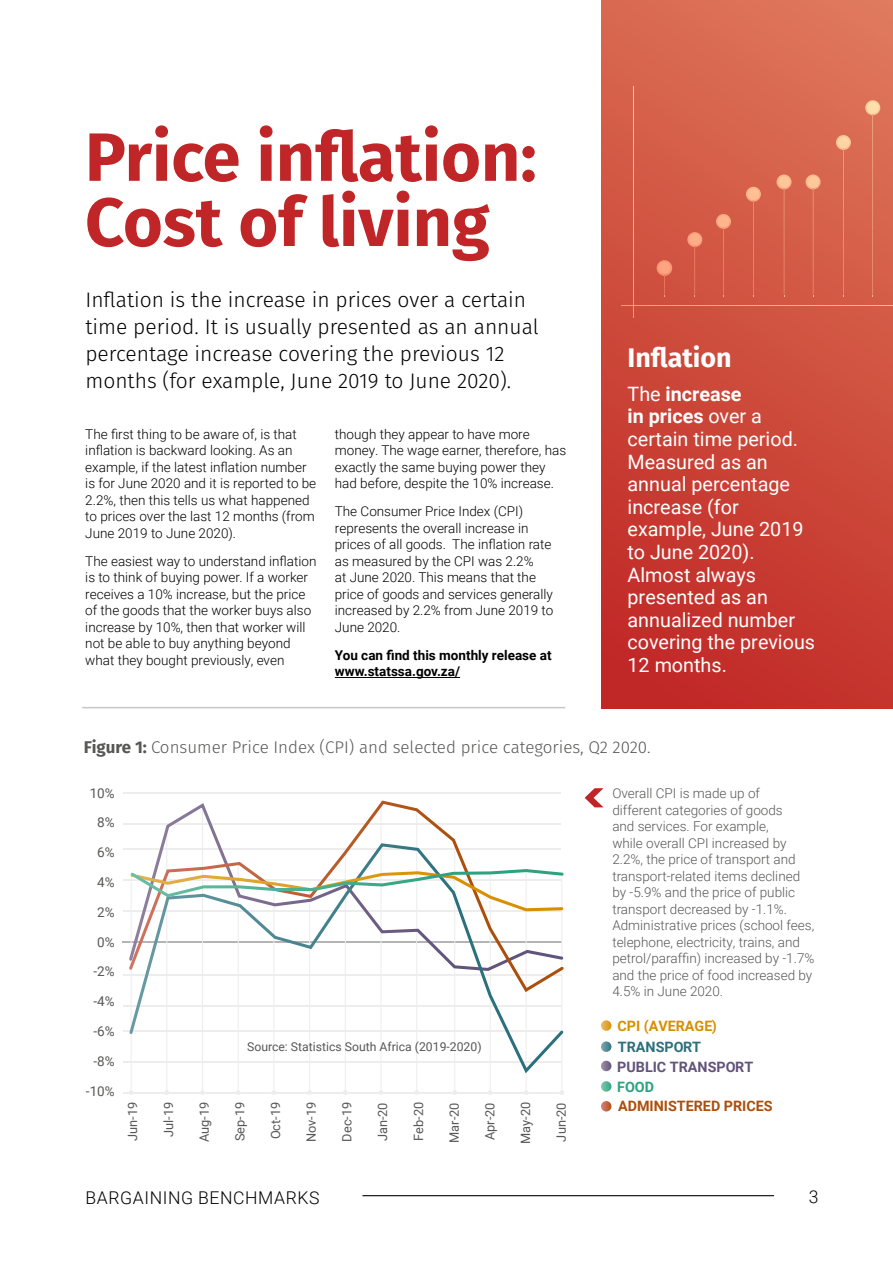
<style>
.page{position:relative;width:893px;height:1263px;background:#fff}
.page>*{position:absolute;margin:0;border:0;box-sizing:border-box;transform-origin:0 0}
.t1{font:700 68.25px/65.1px "Fira Sans";color:#c02627}
.t2{font:700 26.85px "Fira Sans";color:#fff}
.t3{font:300 21px/27px "Fira Sans";color:#000}
.t4{font:19.8px/22.6px "Roboto";color:#fff}
.t5{font:300 17.55px "Roboto";letter-spacing:.035em;color:#000}
.t6{font:300 16.95px "Fira Sans";color:#575756}
.t7{font:700 14.25px "Roboto";color:#ab4f0b}
.t8{font:700 14.25px "Roboto";color:#62537b}
.t9{font:700 14.25px "Roboto";color:#d88f00}
.t10{font:700 14.25px "Roboto";color:#2a707d}
.t11{font:700 14.25px "Roboto";color:#2ca27e}
.t12{font:300 13.5px/16.5px "Roboto";color:#000}
.t13{font:300 13.5px/16.5px "Roboto";color:#575756}
.t14{font:700 13.5px/16.5px "Roboto";color:#000}
.t15{font:13.5px "Roboto";color:#575756}
.t16{font:12.75px "Roboto";color:#575756}
.t17{font:12.15px "Roboto";color:#575756}
.s1{font-weight:700}
</style>
<div class="page">
<hr style="left:362px;top:1195px;width:412px;height:1px;background:#000">
<hr style="left:335px;top:677px;width:125px;height:1px;background:#000">
<div style="left:601px;top:0;width:292px;height:709px;background:linear-gradient(to bottom,#dd7257,#c12a27)"></div>
<svg style="left:601px;top:1101px;width:10px;height:10px"></svg>
<svg style="left:601px;top:1020px;width:10px;height:11px"></svg>
<svg style="left:601px;top:1041px;width:10px;height:11px"></svg>
<svg style="left:601px;top:1061px;width:10px;height:10px"></svg>
<svg style="left:601px;top:1081px;width:10px;height:11px"></svg>
<hr style="left:82px;top:707px;width:483px;height:1px;background:#c6c6c6">
<svg style="left:657px;top:260px;width:15px;height:36px"></svg>
<img style="left:687px;top:232px;width:15px;height:15px">
<svg style="left:695px;top:246px;width:1px;height:50px"></svg>
<img style="left:716px;top:214px;width:15px;height:15px">
<svg style="left:723px;top:227px;width:1px;height:69px"></svg>
<img style="left:746px;top:187px;width:15px;height:15px">
<svg style="left:753px;top:200px;width:1px;height:96px"></svg>
<img style="left:776px;top:174px;width:15px;height:15px">
<svg style="left:784px;top:188px;width:1px;height:108px"></svg>
<img style="left:806px;top:174px;width:15px;height:15px">
<svg style="left:813px;top:188px;width:1px;height:108px"></svg>
<img style="left:836px;top:135px;width:15px;height:15px">
<svg style="left:843px;top:148px;width:1px;height:148px"></svg>
<img style="left:865px;top:100px;width:15px;height:15px">
<svg style="left:872px;top:114px;width:1px;height:182px"></svg>
<div style="left:658px;top:262px;width:12px;height:12px;background:#ffa480;border-radius:50%"></div>
<div style="left:689px;top:234px;width:12px;height:12px;background:#ffae86;border-radius:50%"></div>
<div style="left:718px;top:216px;width:11px;height:11px;background:#ffb48c;border-radius:50%"></div>
<div style="left:747px;top:188px;width:12px;height:12px;background:#ffc094;border-radius:50%"></div>
<div style="left:778px;top:176px;width:12px;height:12px;background:#ffc698;border-radius:50%"></div>
<div style="left:807px;top:176px;width:12px;height:12px;background:#ffc89a;border-radius:50%"></div>
<div style="left:837px;top:137px;width:12px;height:11px;background:#ffd4a4;border-radius:50%"></div>
<div style="left:867px;top:102px;width:12px;height:12px;background:#ffdeac;border-radius:50%"></div>
<hr style="left:633px;top:86px;width:1px;height:232px;background:#fff">
<hr style="left:621px;top:305px;width:272px;height:1px;background:#fff">
<hr style="left:124px;top:793px;width:437px;height:1px;background:#ededed">
<hr style="left:124px;top:880px;width:437px;height:1px;background:#ededed">
<hr style="left:124px;top:849px;width:437px;height:1px;background:#ededed">
<hr style="left:124px;top:823px;width:437px;height:1px;background:#ededed">
<hr style="left:124px;top:910px;width:437px;height:1px;background:#ededed">
<hr style="left:122px;top:942px;width:440px;height:1px;background:#b5b4b4">
<hr style="left:124px;top:974px;width:438px;height:2px;background:#ededed">
<hr style="left:124px;top:1061px;width:438px;height:2px;background:#ededed">
<hr style="left:124px;top:1030px;width:438px;height:2px;background:#ededed">
<hr style="left:124px;top:1005px;width:438px;height:1px;background:#ededed">
<hr style="left:124px;top:1092px;width:438px;height:1px;background:#ededed">
<hr style="left:490px;top:874px;width:1px;height:218px;background:#ededed">
<hr style="left:416px;top:809px;width:1px;height:283px;background:#ededed">
<svg style="left:414px;top:1090px;width:5px;height:5px"></svg>
<hr style="left:561px;top:874px;width:1px;height:218px;background:#ededed">
<svg style="left:559px;top:1090px;width:5px;height:5px"></svg>
<hr style="left:202px;top:806px;width:1px;height:286px;background:#ededed">
<svg style="left:200px;top:1090px;width:5px;height:5px"></svg>
<hr style="left:345px;top:854px;width:1px;height:238px;background:#ededed">
<svg style="left:343px;top:1090px;width:5px;height:5px"></svg>
<hr style="left:131px;top:874px;width:1px;height:218px;background:#ededed">
<hr style="left:273px;top:883px;width:1px;height:209px;background:#ededed">
<hr style="left:238px;top:862px;width:1px;height:230px;background:#ededed">
<svg style="left:236px;top:1090px;width:5px;height:5px"></svg>
<hr style="left:380px;top:800px;width:2px;height:292px;background:#ededed">
<hr style="left:526px;top:871px;width:1px;height:221px;background:#ededed">
<hr style="left:166px;top:827px;width:1px;height:265px;background:#ededed">
<hr style="left:309px;top:888px;width:1px;height:204px;background:#ededed">
<svg style="left:307px;top:1090px;width:5px;height:5px"></svg>
<hr style="left:454px;top:838px;width:1px;height:254px;background:#ededed">
<svg style="left:452px;top:1090px;width:5px;height:5px"></svg>
<svg style="left:127px;top:800px;width:434px;height:42px"></svg>
<svg style="left:127px;top:842px;width:437px;height:232px"></svg>
<svg style="left:128px;top:867px;width:436px;height:46px"></svg>
<svg style="left:585px;top:788px;width:19px;height:19px"></svg>
<h1 class="t1" style="left:85px;top:120px;width:453px">Price inflation:<br>Cost of living</h1>
<h3 class="t3" style="left:85px;top:286px;width:455px">Inflation is the increase in prices over a certain time period. It is usually presented as an annual percentage increase covering the previous 12 months (for example, June 2019 to June 2020).</h3>
<p class="t12" style="left:335px;top:425px;width:233px">though they appear to have more money. The wage earner, therefore, has exactly the same buying power they had before, despite the 10% increase.</p>
<p class="t12" style="left:335px;top:503px;width:220px">The Consumer Price Index (CPI) represents the overall increase in prices of all goods. The inflation rate as measured by the CPI was 2.2%<br>at June 2020. This means that the price of goods and services generally increased by 2.2% from June 2019 to<br>June 2020.</p>
<p class="t14" style="left:335px;top:646px;width:218px">You can find this monthly release at www.statssa.gov.za/</p>
<p class="t12" style="left:85px;top:425px;width:232px">The first thing to be aware of, is that inflation is backward looking. As an example, if the latest inflation number is for June 2020 and it is reported to be 2.2%, then this tells us what happened to prices over the last 12 months (from June 2019 to June 2020).</p>
<p class="t12" style="left:85px;top:552px;width:233px">The easiest way to understand inflation is to think of buying power. If a worker receives a 10% increase, but the price of the goods that the worker buys also increase by 10%, then that worker will not be able to buy anything beyond what they bought previously, even</p>
<h2 class="t2" style="left:627px;top:335px;width:105px">Inflation</h2>
<h3 class="t4" style="left:627px;top:382px;width:189px">The <span class="s1">increase<br>in prices</span> over a certain time period.<br>Measured as an annual percentage increase (for example, June 2019 to June 2020).<br>Almost always presented as an annualized number covering the previous<br>12 months.</h3>
<p class="t6" style="left:84px;top:735px;width:568px"><span class="s1">Figure 1:</span> Consumer Price Index (CPI) and selected price categories, Q2 2020.</p>
<p class="t15" style="left:90px;top:783px;width:27px">10%</p>
<p class="t15" style="left:97px;top:813px;width:19px">8%</p>
<p class="t15" style="left:97px;top:843px;width:19px">6%</p>
<p class="t15" style="left:97px;top:873px;width:19px">4%</p>
<p class="t15" style="left:97px;top:902px;width:19px">2%</p>
<p class="t15" style="left:97px;top:932px;width:19px">0%</p>
<p class="t15" style="left:94px;top:962px;width:23px">-2%</p>
<p class="t15" style="left:94px;top:992px;width:23px">-4%</p>
<p class="t15" style="left:94px;top:1022px;width:23px">-6%</p>
<p class="t15" style="left:94px;top:1051px;width:23px">-8%</p>
<p class="t15" style="left:86px;top:1081px;width:30px">-10%</p>
<p class="t17" style="left:247px;top:1038px;width:236px">Source: Statistics South Africa (2019-2020)</p>
<p class="t16" style="left:160px;top:1137px;width:37px;rotate:-90deg">Jul-19</p>
<p class="t16" style="left:124px;top:1141px;width:41px;rotate:-90deg">Jun-19</p>
<p class="t16" style="left:195px;top:1142px;width:42px;rotate:-90deg">Aug-19</p>
<p class="t16" style="left:231px;top:1141px;width:41px;rotate:-90deg">Sep-19</p>
<p class="t16" style="left:267px;top:1139px;width:39px;rotate:-90deg">Oct-19</p>
<p class="t16" style="left:302px;top:1142px;width:42px;rotate:-90deg">Nov-19</p>
<p class="t16" style="left:338px;top:1141px;width:41px;rotate:-90deg">Dec-19</p>
<p class="t16" style="left:410px;top:1141px;width:41px;rotate:-90deg">Feb-20</p>
<p class="t16" style="left:445px;top:1143px;width:42px;rotate:-90deg">Mar-20</p>
<p class="t16" style="left:517px;top:1144px;width:44px;rotate:-90deg">May-20</p>
<p class="t16" style="left:552px;top:1141px;width:41px;rotate:-90deg">Jun-20</p>
<p class="t16" style="left:374px;top:1141px;width:41px;rotate:-90deg">Jan-20</p>
<p class="t16" style="left:481px;top:1140px;width:39px;rotate:-90deg">Apr-20</p>
<p class="t13" style="left:612px;top:785px;width:204px">Overall CPI is made up of<br>different categories of goods<br>and services. For example,<br>while overall CPI increased by<br>2.2%, the price of transport and transport-related items declined by -5.9% and the price of public transport decreased by -1.1%.<br>Administrative prices (school fees, telephone, electricity, trains, and petrol/paraffin) increased by -1.7% and the price of food increased by<br>4.5% in June 2020.</p>
<p class="t9" style="left:617px;top:1016px;width:101px">CPI (AVERAGE)</p>
<p class="t10" style="left:618px;top:1037px;width:85px">TRANSPORT</p>
<p class="t8" style="left:617px;top:1057px;width:137px">PUBLIC TRANSPORT</p>
<p class="t11" style="left:617px;top:1076px;width:38px">FOOD</p>
<p class="t7" style="left:618px;top:1096px;width:156px">ADMINISTERED PRICES</p>
<p class="t5" style="left:85px;top:1185px;width:236px">BARGAINING BENCHMARKS</p>
<p class="t5" style="left:809px;top:1184px;width:11px">3</p>
</div>
